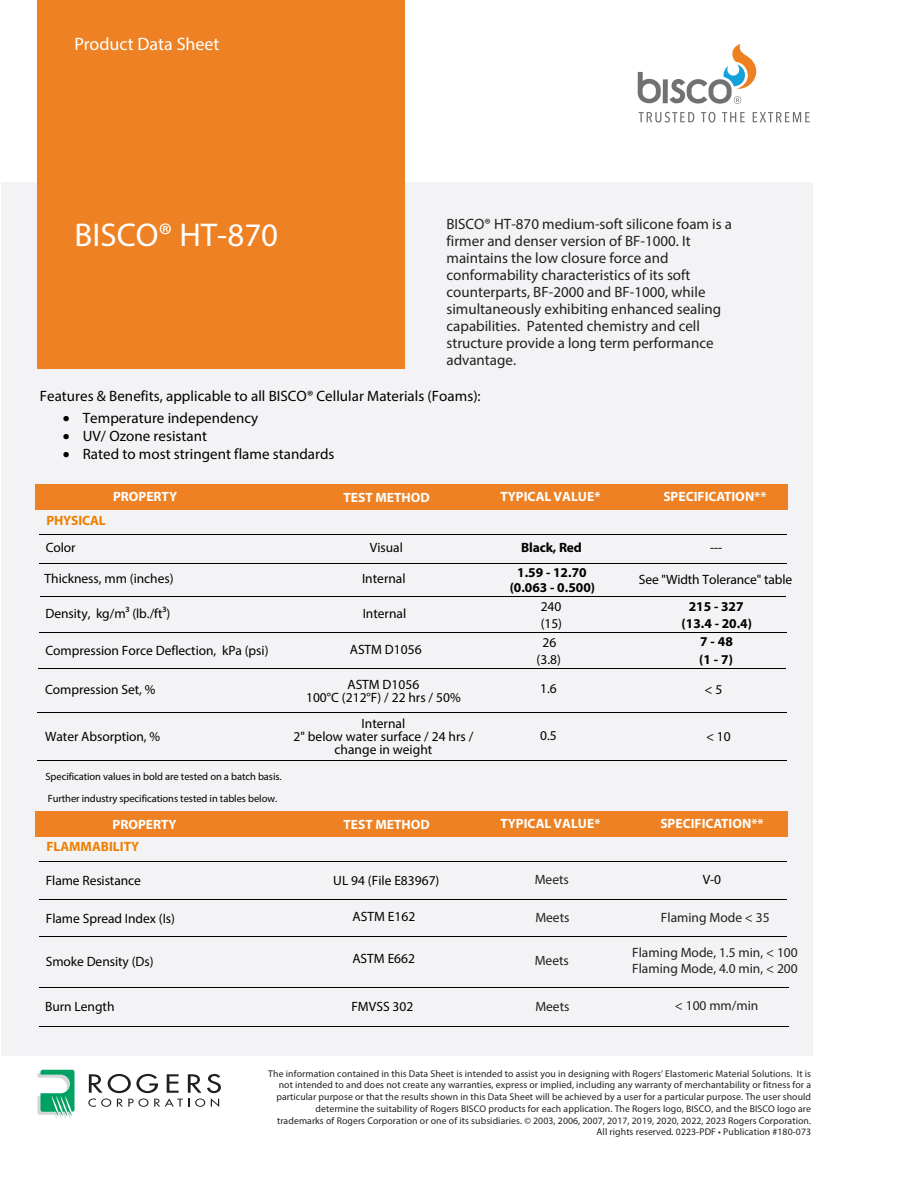
<style>
.page{position:relative;width:918px;height:1188px;background:#fff}
.page>*{position:absolute;margin:0;border:0;box-sizing:border-box;transform-origin:0 0}
.t1{font:33px "Myriad Pro";color:#fff}
.t2{font:18px "Myriad Pro";color:#fff}
.t3{font:15px/17.1px "Myriad Pro";color:#231f20}
.t4{font:15px "Myriad Pro";color:#000}
.t5{font:13.5px/13.2px "Myriad Pro";letter-spacing:-.005em;color:#000;text-align:center}
.t6{font:700 13.5px "Myriad Pro";color:#fff}
.t7{font:13.5px/16.2px "Myriad Pro";color:#231f20}
.t8{font:700 13.5px/17.5px "Myriad Pro";color:#000;text-align:center}
.t9{font:700 13.5px "Myriad Pro";color:#ee7f00}
.t10{font:10.5px/21.5px "Myriad Pro";letter-spacing:-.005em;color:#000}
.t11{font:9.75px/11.7px "Myriad Pro";letter-spacing:.01em;color:#231f20;text-align:right}
</style>
<div class="page">
<div style="left:1px;top:182px;width:811px;height:874px;background:#f3f3f5"></div>
<svg style="left:37px;top:1070px;width:38px;height:49px"></svg>
<svg style="left:88px;top:1074px;width:133px;height:33px"></svg>
<div style="left:37px;top:0;width:368px;height:368px;background:#ed8123"></div>
<svg style="left:639px;top:112px;width:55px;height:11px"></svg>
<svg style="left:701px;top:112px;width:14px;height:11px"></svg>
<svg style="left:722px;top:112px;width:23px;height:10px"></svg>
<svg style="left:753px;top:112px;width:57px;height:10px"></svg>
<svg style="left:638px;top:72px;width:23px;height:31px"></svg>
<div style="left:663px;top:79px;width:5px;height:24px;background:#707172"></div>
<svg style="left:669px;top:44px;width:88px;height:60px"></svg>
<div style="left:36px;top:485px;width:752px;height:25px;background:#ed8123"></div>
<hr style="left:39px;top:534px;width:748px;height:1px;background:#000">
<hr style="left:40px;top:596px;width:746px;height:1px;background:#000">
<hr style="left:39px;top:632px;width:748px;height:1px;background:#000">
<hr style="left:38px;top:668px;width:747px;height:1px;background:#000">
<hr style="left:39px;top:563px;width:748px;height:1px;background:#000">
<hr style="left:37px;top:712px;width:750px;height:1px;background:#000">
<hr style="left:37px;top:760px;width:750px;height:1px;background:#000">
<div style="left:36px;top:812px;width:752px;height:25px;background:#ed8123"></div>
<hr style="left:39px;top:861px;width:748px;height:1px;background:#000">
<hr style="left:39px;top:936px;width:748px;height:1px;background:#000">
<hr style="left:39px;top:987px;width:749px;height:1px;background:#000">
<hr style="left:40px;top:1026px;width:749px;height:1px;background:#000">
<hr style="left:39px;top:899px;width:748px;height:1px;background:#000">
<h2 class="t2" style="left:75px;top:33px;width:146px">Product Data Sheet</h2>
<h1 class="t1" style="left:75px;top:214px;width:205px">BISCO® HT-870</h1>
<p class="t3" style="left:447px;top:215px;width:287px">BISCO® HT-870 medium-soft silicone foam is a firmer and denser version of BF-1000. It maintains the low closure force and conformability characteristics of its soft counterparts, BF-2000 and BF-1000, while simultaneously exhibiting enhanced sealing capabilities. Patented chemistry and cell structure provide a long term performance advantage.</p>
<h3 class="t4" style="left:40px;top:387px;width:442px">Features &amp; Benefits, applicable to all BISCO® Cellular Materials (Foams):</h3>
<h3 class="t4" style="left:63px;top:409px;width:197px">• Temperature independency</h3>
<h3 class="t4" style="left:63px;top:427px;width:146px">• UV/ Ozone resistant</h3>
<h3 class="t4" style="left:63px;top:445px;width:273px">• Rated to most stringent flame standards</h3>
<h3 class="t6" style="left:113px;top:487px;width:66px">PROPERTY</h3>
<h3 class="t6" style="left:343px;top:488px;width:88px">TEST METHOD</h3>
<h3 class="t6" style="left:500px;top:487px;width:102px">TYPICAL VALUE*</h3>
<h3 class="t6" style="left:663px;top:487px;width:105px">SPECIFICATION**</h3>
<h3 class="t9" style="left:46px;top:512px;width:61px">PHYSICAL</h3>
<h3 class="t5" style="left:46px;top:541px;width:31px">Color</h3>
<h3 class="t8" style="left:521px;top:539px;width:62px">Black, Red</h3>
<h3 class="t5" style="left:45px;top:572px;width:130px">Thickness, mm (inches)</h3>
<h3 class="t5" style="left:46px;top:607px;width:126px">Density, kg/m³ (lb./ft³)</h3>
<h3 class="t5" style="left:541px;top:598px;width:23px;line-height:16.5px;text-align:left">240 (15)</h3>
<h3 class="t5" style="left:537px;top:634px;width:26px;line-height:16.4px">26 (3.8)</h3>
<h3 class="t8" style="left:699px;top:632px;width:35px;text-align:left">7 - 48 (1 - 7)</h3>
<h3 class="t5" style="left:370px;top:541px;width:35px">Visual</h3>
<h3 class="t5" style="left:710px;top:541px;width:14px">---</h3>
<h3 class="t8" style="left:510px;top:564px;width:87px;line-height:15.8px">1.59 - 12.70 (0.063 - 0.500)</h3>
<h3 class="t5" style="left:362px;top:572px;width:45px">Internal</h3>
<h3 class="t5" style="left:363px;top:607px;width:45px">Internal</h3>
<h3 class="t5" style="left:639px;top:573px;width:155px">See "Width Tolerance" table</h3>
<h3 class="t8" style="left:682px;top:597px;width:72px">215 - 327 (13.4 - 20.4)</h3>
<h3 class="t5" style="left:350px;top:643px;width:73px">ASTM D1056</h3>
<h3 class="t5" style="left:45px;top:643px;width:225px">Compression Force Deflection, kPa (psi)</h3>
<h3 class="t5" style="left:306px;top:677px;width:156px">ASTM D1056<br>100°C (212°F) / 22 hrs / 50%</h3>
<h3 class="t5" style="left:294px;top:716px;width:181px">Internal<br>2" below water surface / 24 hrs / change in weight</h3>
<h3 class="t5" style="left:540px;top:682px;width:18px">1.6</h3>
<h3 class="t5" style="left:705px;top:682px;width:19px">&lt;5</h3>
<h3 class="t5" style="left:45px;top:683px;width:112px">Compression Set, %</h3>
<h3 class="t5" style="left:45px;top:729px;width:117px">Water Absorption, %</h3>
<h3 class="t5" style="left:540px;top:729px;width:18px">0.5</h3>
<p class="t10" style="left:45px;top:766px;width:238px">Specification values in bold are tested on a batch basis.<br>Further industry specifications tested in tables below.</p>
<h3 class="t5" style="left:706px;top:730px;width:26px">&lt; 10</h3>
<h3 class="t6" style="left:113px;top:816px;width:66px">PROPERTY</h3>
<h3 class="t6" style="left:343px;top:815px;width:88px">TEST METHOD</h3>
<h3 class="t6" style="left:500px;top:814px;width:102px">TYPICAL VALUE*</h3>
<h3 class="t6" style="left:660px;top:814px;width:105px">SPECIFICATION**</h3>
<h3 class="t9" style="left:46px;top:838px;width:94px">FLAMMABILITY</h3>
<h3 class="t5" style="left:333px;top:873px;width:108px">UL 94 (File E83967)</h3>
<h3 class="t7" style="left:535px;top:871px;width:36px">Meets</h3>
<h3 class="t7" style="left:535px;top:909px;width:36px">Meets</h3>
<h3 class="t7" style="left:535px;top:952px;width:36px">Meets</h3>
<h3 class="t7" style="left:535px;top:999px;width:36px">Meets</h3>
<h3 class="t5" style="left:46px;top:873px;width:97px">Flame Resistance</h3>
<h3 class="t5" style="left:703px;top:873px;width:20px">V-0</h3>
<h3 class="t5" style="left:46px;top:911px;width:131px">Flame Spread Index (Is)</h3>
<h3 class="t5" style="left:46px;top:954px;width:109px">Smoke Density (Ds)</h3>
<h3 class="t5" style="left:45px;top:1000px;width:71px">Burn Length</h3>
<h3 class="t5" style="left:353px;top:910px;width:64px">ASTM E162</h3>
<h3 class="t5" style="left:352px;top:952px;width:64px">ASTM E662</h3>
<h3 class="t5" style="left:351px;top:1000px;width:64px">FMVSS 302</h3>
<h3 class="t7" style="left:661px;top:909px;width:110px">Flaming Mode &lt; 35</h3>
<h3 class="t7" style="left:632px;top:944px;width:167px">Flaming Mode, 1.5 min, &lt; 100<br>Flaming Mode, 4.0 min, &lt; 200</h3>
<h3 class="t7" style="left:675px;top:997px;width:85px">&lt; 100 mm/min</h3>
<p class="t11" style="left:268px;top:1067px;width:544px">The information contained in this Data Sheet is intended to assist you in designing with Rogers’ Elastomeric Material Solutions. It is not intended to and does not create any warranties, express or implied, including any warranty of merchantability or fitness for a particular purpose or that the results shown in this Data Sheet will be achieved by a user for a particular purpose. The user should determine the suitability of Rogers BISCO products for each application. The Rogers logo, BISCO, and the BISCO logo are trademarks of Rogers Corporation or one of its subsidiaries. © 2003, 2006, 2007, 2017, 2019, 2020, 2022, 2023 Rogers Corporation.<br>All rights reserved. 0223-PDF • Publication #180-073</p>
</div>
